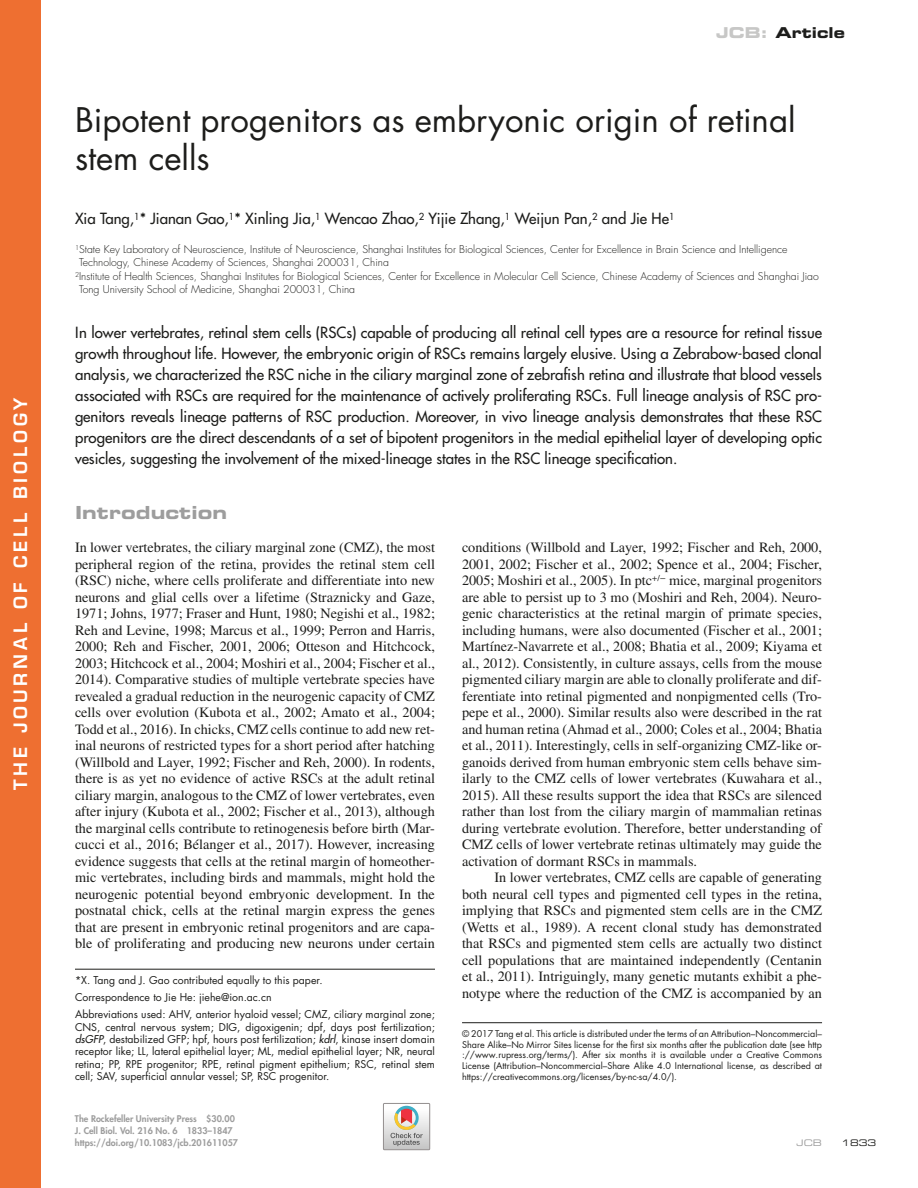
<style>
.page{position:relative;width:918px;height:1188px;background:#fff}
.page>*{position:absolute;margin:0;border:0;box-sizing:border-box;transform-origin:0 0}
.t1{font:33px/38.2px "Futura Std";color:#1d1d1b}
.t2{font:600 18px "Eurostile LT Std";letter-spacing:.205em;color:#fff}
.t3{font:18px "Eurostile LT Std Bold Ex 2";letter-spacing:.005em;color:#9d9d9d}
.t4{font:500 15px/21px "Futura Std";color:#1d1d1b;text-align:justify}
.t5{font:15px "Eurostile LT Std Bold Ex 2";color:#1d1d1b}
.t6{font:14.25px/16.5px "Times LT Std";color:#1d1d1b;text-align:justify}
.t7{font:10.5px/12.5px "Futura Std";color:#1d1d1b}
.t8{font:300 10.5px "Futura Std";color:#1d1d1b}
.t9{font:9px/10.8px "Futura Std";color:#1d1d1b;text-align:justify}
.t10{font:800 9px/12px "Futura Std";color:#9d9d9d}
.t11{font:9px "Eurostile LT Std Ex 2";color:#1d1d1b}
.t12{font:9px "Eurostile LT Std Ex 2";color:#9d9d9d}
.s1{color:#c7c7c6}
.s2{font-weight:500;font-style:italic}
</style>
<div class="page">
<div style="left:0;top:0;width:40px;height:1188px;background:#ee6f31"></div>
<svg style="left:383px;top:1103px;width:47px;height:47px"></svg>
<hr style="left:75px;top:969px;width:360px;height:1px;background:#1d1d1b">
<hr style="left:462px;top:1022px;width:360px;height:1px;background:#1d1d1b">
<p class="t2" style="left:9px;top:790px;width:395px;rotate:-90deg">THE JOURNAL OF CELL BIOLOGY</p>
<p class="t5" style="left:716px;top:22px;width:130px"><span class="s1">JCB:</span> Article</p>
<h1 class="t1" style="left:75px;top:101px;width:722px">Bipotent progenitors as embryonic origin of retinal stem cells</h1>
<p class="t4" style="left:75px;top:209px;width:601px">Xia Tang,<sup>1</sup>* Jianan Gao,<sup>1</sup>* Xinling Jia,<sup>1</sup> Wencao Zhao,<sup>2</sup> Yijie Zhang,<sup>1</sup> Weijun Pan,<sup>2</sup> and Jie He<sup>1</sup></p>
<p class="t8" style="left:75px;top:243px;width:714px"><sup>1</sup>State Key Laboratory of Neuroscience, Institute of Neuroscience, Shanghai Institutes for Biological Sciences, Center for Excellence in Brain Science and Intelligence</p>
<p class="t8" style="left:79px;top:256px;width:311px">Technology, Chinese Academy of Sciences, Shanghai 200031, China</p>
<p class="t8" style="left:75px;top:270px;width:745px"><sup>2</sup>Institute of Health Sciences, Shanghai Institutes for Biological Sciences, Center for Excellence in Molecular Cell Science, Chinese Academy of Sciences and Shanghai Jiao</p>
<p class="t8" style="left:79px;top:283px;width:278px">Tong University School of Medicine, Shanghai 200031, China</p>
<p class="t4" style="left:75px;top:322px;width:749px">In lower vertebrates, retinal stem cells (RSCs) capable of producing all retinal cell types are a resource for retinal tissue growth throughout life. However, the embryonic origin of RSCs remains largely elusive. Using a Zebrabow-based clonal analysis, we characterized the RSC niche in the ciliary marginal zone of zebrafish retina and illustrate that blood vessels associated with RSCs are required for the maintenance of actively proliferating RSCs. Full lineage analysis of RSC pro&shy;genitors reveals lineage patterns of RSC production. Moreover, in vivo lineage analysis demonstrates that these RSC progenitors are the direct descendants of a set of bipotent progenitors in the medial epithelial layer of developing optic vesicles, suggesting the involvement of the mixed-lineage states in the RSC lineage specification.</p>
<p class="t3" style="left:75px;top:500px;width:154px">Introduction</p>
<p class="t6" style="left:75px;top:539px;width:362px">In lower vertebrates, the ciliary marginal zone (CMZ), the most peripheral region of the retina, provides the retinal stem cell (RSC) niche, where cells proliferate and differentiate into new neurons and glial cells over a lifetime (Straznicky and Gaze, 1971; Johns, 1977; Fraser and Hunt, 1980; Negishi et al., 1982; Reh and Levine, 1998; Marcus et al., 1999; Perron and Harris, 2000; Reh and Fischer, 2001, 2006; Otteson and Hitchcock, 2003; Hitchcock et al., 2004; Moshiri et al., 2004; Fischer et al., 2014). Comparative studies of multiple vertebrate species have revealed a gradual reduction in the neurogenic capacity of CMZ cells over evolution (Kubota et al., 2002; Amato et al., 2004; Todd et al., 2016). In chicks, CMZ cells continue to add new ret&shy;inal neurons of restricted types for a short period after hatching (Willbold and Layer, 1992; Fischer and Reh, 2000). In rodents, there is as yet no evidence of active RSCs at the adult retinal ciliary margin, analogous to the CMZ of lower vertebrates, even after injury (Kubota et al., 2002; Fischer et al., 2013), although the marginal cells contribute to retinogenesis before birth (Mar&shy;cucci et al., 2016; Bélanger et al., 2017). However, increasing evidence suggests that cells at the retinal margin of homeother&shy;mic vertebrates, including birds and mammals, might hold the neurogenic potential beyond embryonic development. In the postnatal chick, cells at the retinal margin express the genes that are present in embryonic retinal progenitors and are capa&shy;ble of proliferating and producing new neurons under certain</p>
<p class="t6" style="left:462px;top:539px;width:362px">conditions (Willbold and Layer, 1992; Fischer and Reh, 2000, 2001, 2002; Fischer et al., 2002; Spence et al., 2004; Fischer, 2005; Moshiri et al., 2005). In ptc<sup>+/</sup><sup>−</sup> mice, marginal progenitors are able to persist up to 3 mo (Moshiri and Reh, 2004). Neuro&shy;genic characteristics at the retinal margin of primate species, including humans, were also documented (Fischer et al., 2001; Martínez-Navarrete et al., 2008; Bhatia et al., 2009; Kiyama et al., 2012). Consistently, in culture assays, cells from the mouse pigmented ciliary margin are able to clonally proliferate and dif&shy;ferentiate into retinal pigmented and nonpigmented cells (Tro&shy;pepe et al., 2000). Similar results also were described in the rat and human retina (Ahmad et al., 2000; Coles et al., 2004; Bhatia et al., 2011). Interestingly, cells in self-organizing CMZ-like or&shy;ganoids derived from human embryonic stem cells behave sim&shy;ilarly to the CMZ cells of lower vertebrates (Kuwahara et al., 2015). All these results support the idea that RSCs are silenced rather than lost from the ciliary margin of mammalian retinas during vertebrate evolution. Therefore, better understanding of CMZ cells of lower vertebrate retinas ultimately may guide the activation of dormant RSCs in mammals.</p>
<p class="t6" style="left:462px;top:869px;width:362px;text-indent:32px">In lower vertebrates, CMZ cells are capable of generating both neural cell types and pigmented cell types in the retina, implying that RSCs and pigmented stem cells are in the CMZ (Wetts et al., 1989). A recent clonal study has demonstrated that RSCs and pigmented stem cells are actually two distinct cell populations that are maintained independently (Centanin et al., 2011). Intriguingly, many genetic mutants exhibit a phe&shy;notype where the reduction of the CMZ is accompanied by an</p>
<p class="t7" style="left:75px;top:972px;width:361px;line-height:16.8px">*X. Tang and J. Gao contributed equally to this paper.<br>Correspondence to Jie He: jiehe@ion.ac.cn<br>Abbreviations used: AHV, anterior hyaloid vessel; CMZ, ciliary marginal zone;</p>
<p class="t7" style="left:75px;top:1021px;width:362px;text-align:justify">CNS, central nervous system; DIG, digoxigenin; dpf, days post fertilization; <span class="s2">dsGFP</span>, destabilized GFP; hpf, hours post fertilization; <span class="s2">kdrl</span>, kinase insert domain receptor like; LL, lateral epithelial layer; ML, medial epithelial layer; NR, neural retina; PP, RPE progenitor; RPE, retinal pigment epithelium; RSC, retinal stem cell; SAV, superficial annular vessel; SP, RSC progenitor.</p>
<p class="t9" style="left:462px;top:1028px;width:362px">© 2017 Tang et al. This article is distributed under the terms of an Attribution–Noncommercial– Share Alike–No Mirror Sites license for the first six months after the publication date (see http ://www.rupress.org/terms/). After six months it is available under a Creative Commons License (Attribution–Noncommercial–Share Alike 4.0 International license, as described at https://creativecommons.org/licenses/by-nc-sa/4.0/).</p>
<p class="t10" style="left:75px;top:1112px;width:165px">The Rockefeller University Press $30.00<br>J. Cell Biol. Vol. 216 No. 6 1833–1847 https://doi.org/10.1083/jcb.201611057</p>
<p class="t12" style="left:796px;top:1136px;width:27px">JCB</p>
<p class="t11" style="left:842px;top:1136px;width:36px">1833</p>
</div>
